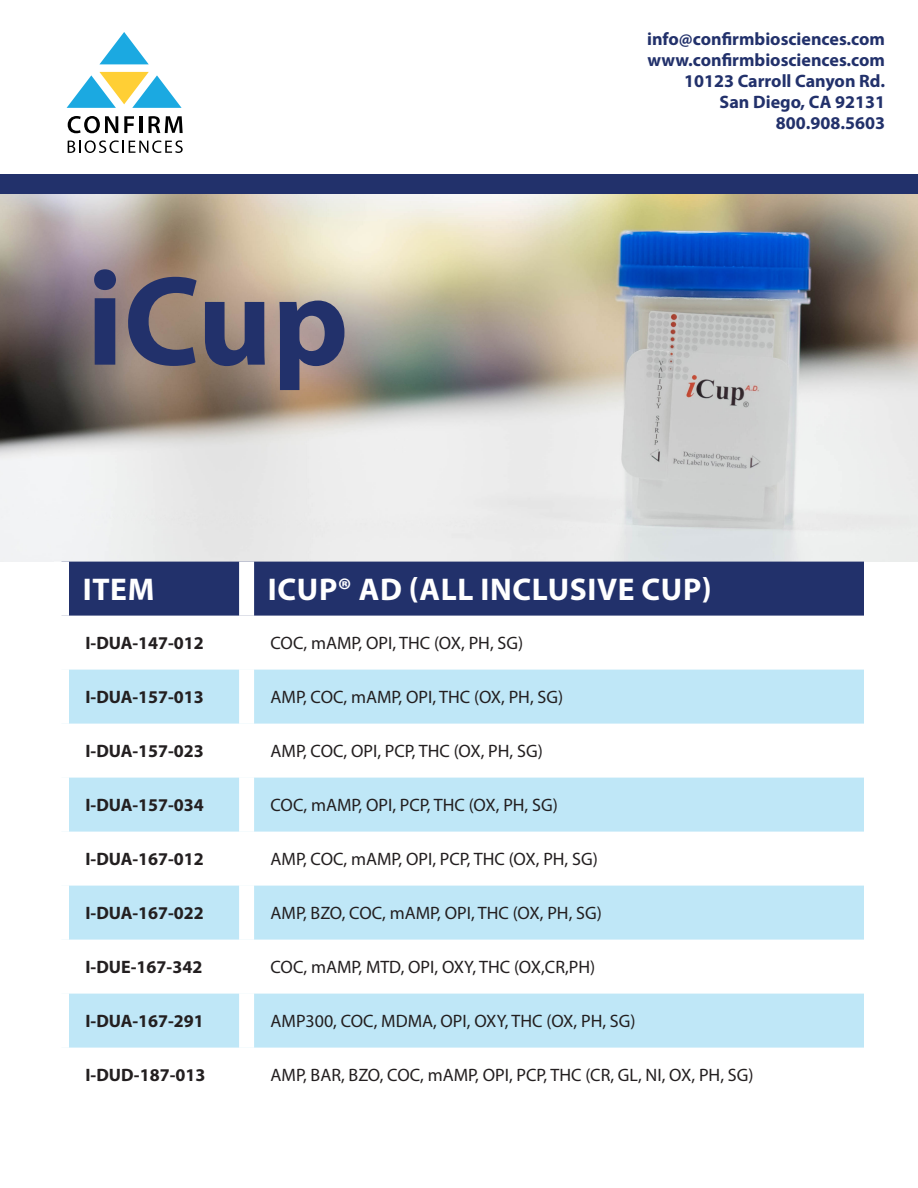
<style>
.page{position:relative;width:918px;height:1188px;background:#fff}
.page>*{position:absolute;margin:0;border:0;box-sizing:border-box;transform-origin:0 0}
.t1{font:700 128.25px "Myriad Pro";color:#22316b}
.Header{font:700 31.5px "Myriad Pro";letter-spacing:.02em;color:#fff}
.Description_Lists{font:18px "Myriad Pro";color:#231f20}
.Item_Lists{font:700 18px "Myriad Pro";color:#231f20}
.t2{font:700 18px "Myriad Pro";color:#22316b}
.s1{font-size:135.75px}
</style>
<div class="page">
<svg style="left:100px;top:32px;width:49px;height:32px"></svg>
<svg style="left:67px;top:72px;width:115px;height:36px"></svg>
<svg style="left:68px;top:116px;width:50px;height:17px"></svg>
<svg style="left:124px;top:116px;width:10px;height:17px"></svg>
<hr style="left:139px;top:116px;width:4px;height:17px;background:#000">
<svg style="left:149px;top:116px;width:34px;height:17px"></svg>
<svg style="left:68px;top:140px;width:115px;height:13px"></svg>
<img style="left:0;top:194px;width:918px;height:368px">
<div style="left:0;top:174px;width:918px;height:20px;background:#22316b"></div>
<div style="left:69px;top:562px;width:795px;height:54px;background:#22316b"></div>
<svg style="left:69px;top:670px;width:795px;height:378px;fill:#bfe7f7"></svg>
<div style="left:239px;top:670px;width:15px;height:54px;background:#fff"></div>
<div style="left:239px;top:724px;width:15px;height:54px;background:#fff"></div>
<div style="left:239px;top:778px;width:15px;height:54px;background:#fff"></div>
<div style="left:239px;top:832px;width:15px;height:54px;background:#fff"></div>
<div style="left:239px;top:886px;width:15px;height:54px;background:#fff"></div>
<div style="left:239px;top:940px;width:15px;height:54px;background:#fff"></div>
<div style="left:239px;top:994px;width:15px;height:54px;background:#fff"></div>
<div style="left:239px;top:562px;width:15px;height:54px;background:#fff"></div>
<p class="t1" style="left:86px;top:238px;width:264px"><span class="s1">i</span>Cup</p>
<p class="t2" style="left:647px;top:28px;width:239px">info@confirmbiosciences.com</p>
<p class="t2" style="left:647px;top:49px;width:239px">www.confirmbiosciences.com</p>
<p class="t2" style="left:684px;top:70px;width:202px">10123 Carroll Canyon Rd.</p>
<p class="t2" style="left:720px;top:91px;width:167px">San Diego, CA 92131</p>
<p class="t2" style="left:776px;top:112px;width:111px">800.908.5603</p>
<p class="Header" style="left:83px;top:569px;width:73px">ITEM</p>
<p class="Header" style="left:268px;top:569px;width:445px">ICUP® AD (ALL INCLUSIVE CUP)</p>
<p class="Item_Lists" style="left:86px;top:632px;width:120px">I-DUA-147-012</p>
<p class="Description_Lists" style="left:271px;top:632px;width:254px">COC, mAMP, OPI, THC (OX, PH, SG)</p>
<p class="Item_Lists" style="left:86px;top:686px;width:120px">I-DUA-157-013</p>
<p class="Description_Lists" style="left:271px;top:686px;width:294px">AMP, COC, mAMP, OPI, THC (OX, PH, SG)</p>
<p class="Item_Lists" style="left:86px;top:740px;width:120px">I-DUA-157-023</p>
<p class="Description_Lists" style="left:271px;top:740px;width:274px">AMP, COC, OPI, PCP, THC (OX, PH, SG)</p>
<p class="Item_Lists" style="left:86px;top:794px;width:120px">I-DUA-157-034</p>
<p class="Description_Lists" style="left:271px;top:794px;width:289px">COC, mAMP, OPI, PCP, THC (OX, PH, SG)</p>
<p class="Item_Lists" style="left:86px;top:848px;width:120px">I-DUA-167-012</p>
<p class="Description_Lists" style="left:271px;top:848px;width:329px">AMP, COC, mAMP, OPI, PCP, THC (OX, PH, SG)</p>
<p class="Item_Lists" style="left:86px;top:902px;width:120px">I-DUA-167-022</p>
<p class="Description_Lists" style="left:271px;top:902px;width:333px">AMP, BZO, COC, mAMP, OPI, THC (OX, PH, SG)</p>
<p class="Item_Lists" style="left:86px;top:956px;width:118px">I-DUE-167-342</p>
<p class="Description_Lists" style="left:271px;top:956px;width:326px">COC, mAMP, MTD, OPI, OXY, THC (OX,CR,PH)</p>
<p class="Item_Lists" style="left:86px;top:1010px;width:120px">I-DUA-167-291</p>
<p class="Description_Lists" style="left:271px;top:1010px;width:366px">AMP300, COC, MDMA, OPI, OXY, THC (OX, PH, SG)</p>
<p class="Item_Lists" style="left:86px;top:1064px;width:122px">I-DUD-187-013</p>
<p class="Description_Lists" style="left:271px;top:1064px;width:484px">AMP, BAR, BZO, COC, mAMP, OPI, PCP, THC (CR, GL, NI, OX, PH, SG)</p>
</div>
